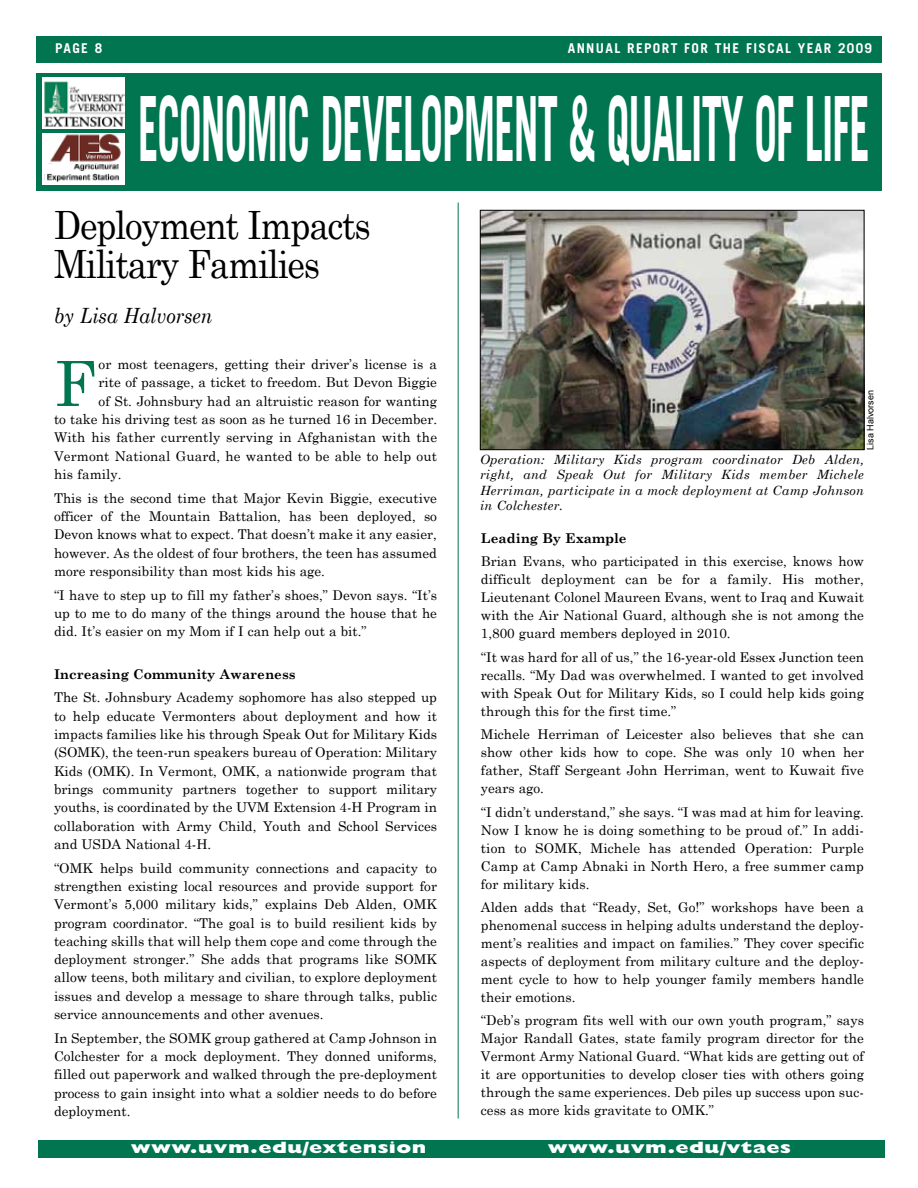
<style>
.page{position:relative;width:918px;height:1188px;background:#fff}
.page>*{position:absolute;margin:0;border:0;box-sizing:border-box;transform-origin:0 0}
.t1{font:700 90px "Trade Gothic";letter-spacing:-.02em;color:#fff;scale:.45 1}
.t2{font:62.25px "Century Schoolbook";color:#007550}
.t3{font:39px/39px "Century Schoolbook";letter-spacing:-.035em;color:#000;scale:.9 1}
.t4{font:italic 21px "Century Schoolbook";color:#000;scale:.9 1}
.t5{font:800 16.5px "Gill Sans";letter-spacing:.02em;color:#fff;scale:1.3 1}
.t6{font:13.5px/18.3px "Century Schoolbook";color:#000;text-align:justify}
.t7{font:700 13.5px "Century Schoolbook";color:#000}
.t8{font:700 13.5px "Trade Gothic";letter-spacing:.1em;color:#fff}
.t9{font:italic 12.75px/15.3px "Century Schoolbook";letter-spacing:.02em;color:#000;text-align:justify}
.t10{font:9px "Arial";color:#000}
</style>
<div class="page">
<div style="left:38px;top:1140px;width:846px;height:18px;background:#007550"></div>
<div style="left:36px;top:36px;width:846px;height:27px;background:#007550"></div>
<hr style="left:458px;top:202px;width:1px;height:917px;background:#007550">
<img style="left:482px;top:212px;width:380px;height:236px">
<div style="left:480px;top:210px;width:384px;height:240px;border:1px solid #000"></div>
<div style="left:36px;top:73px;width:846px;height:117px;background:#007550"></div>
<div style="left:42px;top:78px;width:83px;height:51px;background:#fff"></div>
<img style="left:44px;top:81px;width:81px;height:46px">
<div style="left:42px;top:133px;width:83px;height:51px;background:#fff"></div>
<img style="left:70px;top:163px;width:49px;height:8px">
<img style="left:47px;top:174px;width:72px;height:8px">
<img style="left:50px;top:133px;width:71px;height:29px">
<p class="t8" style="left:55px;top:40px;width:49px">PAGE 8</p>
<p class="t8" style="left:568px;top:40px;width:19px">ANNU</p>
<p class="t8" style="left:606px;top:40px;width:40px">AL REPO</p>
<p class="t8" style="left:662px;top:40px;width:212px">RT FOR THE FISCAL YEAR 2009</p>
<h1 class="t1" style="left:138px;top:74px;width:1628px">ECONOMIC DEVELOPMENT &amp; QUALITY OF LIFE</h1>
<h3 class="t3" style="left:54px;top:204px;width:354px">Deployment Impacts<br>Military Families</h3>
<h3 class="t4" style="left:54px;top:303px;width:178px">by Lisa Halvorsen</h3>
<h2 class="t2" style="left:54px;top:345px;width:43px">F</h2>
<p class="t6" style="left:99px;top:355px;width:340px">or most teenagers, getting their driver’s license is a</p>
<p class="t6" style="left:99px;top:373px;width:340px">rite of passage, a ticket to freedom. But Devon Biggie</p>
<p class="t6" style="left:99px;top:391px;width:340px">of St. Johnsbury had an altruistic reason for wanting</p>
<p class="t6" style="left:54px;top:410px;width:385px">to take his driving test as soon as he turned 16 in December.</p>
<p class="t6" style="left:54px;top:428px;width:385px">With his father currently serving in Afghanistan with the</p>
<p class="t6" style="left:54px;top:446px;width:385px">Vermont National Guard, he wanted to be able to help out</p>
<p class="t6" style="left:54px;top:465px;width:69px">his family.</p>
<p class="t6" style="left:54px;top:488px;width:385px">This is the second time that Major Kevin Biggie, executive officer of the Mountain Battalion, has been deployed, so Devon knows what to expect. That doesn’t make it any easier, however. As the oldest of four brothers, the teen has assumed more responsibility than most kids his age.</p>
<p class="t6" style="left:54px;top:585px;width:385px">“I have to step up to fill my father’s shoes,” Devon says. “It’s up to me to do many of the things around the house that he did. It’s easier on my Mom if I can help out a bit.”</p>
<p class="t7" style="left:54px;top:666px;width:243px">Increasing Community Awareness</p>
<p class="t6" style="left:54px;top:688px;width:385px">The St. Johnsbury Academy sophomore has also stepped up to help educate Vermonters about deployment and how it impacts families like his through Speak Out for Military Kids (SOMK), the teen-run speakers bureau of Operation: Military Kids (OMK). In Vermont, OMK, a nationwide program that brings community partners together to support military youths, is coordinated by the UVM Extension 4-H Program in collaboration with Army Child, Youth and School Services and USDA National 4-H.</p>
<p class="t6" style="left:54px;top:858px;width:385px">“OMK helps build community connections and capacity to strengthen existing local resources and provide support for Vermont’s 5,000 military kids,” explains Deb Alden, OMK program coordinator. “The goal is to build resilient kids by teaching skills that will help them cope and come through the deployment stronger.” She adds that programs like SOMK allow teens, both military and civilian, to explore deployment issues and develop a message to share through talks, public service announcements and other avenues.</p>
<p class="t6" style="left:54px;top:1028px;width:385px">In September, the SOMK group gathered at Camp Johnson in Colchester for a mock deployment. They donned uniforms, filled out paperwork and walked through the pre-deployment process to gain insight into what a soldier needs to do before deployment.</p>
<p class="t10" style="left:864px;top:450px;width:61px;rotate:-90deg">Lisa Halvorsen</p>
<p class="t9" style="left:480px;top:452px;width:386px">Operation: Military Kids program coordinator Deb Alden, right, and Speak Out for Military Kids member Michele Herriman, participate in a mock deployment at Camp Johnson in Colchester.</p>
<p class="t7" style="left:481px;top:530px;width:147px">Leading By Example</p>
<p class="t6" style="left:481px;top:552px;width:385px">Brian Evans, who participated in this exercise, knows how difficult deployment can be for a family. His mother, Lieutenant Colonel Maureen Evans, went to Iraq and Kuwait with the Air National Guard, although she is not among the 1,800 guard members deployed in 2010.</p>
<p class="t6" style="left:481px;top:648px;width:385px">“It was hard for all of us,” the 16-year-old Essex Junction teen recalls. “My Dad was overwhelmed. I wanted to get involved with Speak Out for Military Kids, so I could help kids going through this for the first time.”</p>
<p class="t6" style="left:481px;top:725px;width:385px">Michele Herriman of Leicester also believes that she can show other kids how to cope. She was only 10 when her father, Staff Sergeant John Herriman, went to Kuwait five years ago.</p>
<p class="t6" style="left:481px;top:802px;width:385px">“I didn’t understand,” she says. “I was mad at him for leaving.<br>Now I know he is doing something to be proud of.” In addi&shy;tion to SOMK, Michele has attended Operation: Purple Camp at Camp Abnaki in North Hero, a free summer camp for military kids.</p>
<p class="t6" style="left:481px;top:898px;width:385px">Alden adds that “Ready, Set, Go!” workshops have been a phenomenal success in helping adults understand the deploy&shy;ment’s realities and impact on families.” They cover specific aspects of deployment from military culture and the deploy&shy;ment cycle to how to help younger family members handle their emotions.</p>
<p class="t6" style="left:481px;top:1011px;width:385px">“Deb’s program fits well with our own youth program,” says Major Randall Gates, state family program director for the Vermont Army National Guard. “What kids are getting out of it are opportunities to develop closer ties with others going through the same experiences. Deb piles up success upon suc&shy;cess as more kids gravitate to OMK.”</p>
<p class="t5" style="left:131px;top:1138px;width:229px">www.uvm.edu/extension</p>
<p class="t5" style="left:548px;top:1138px;width:189px">www.uvm.edu/vtaes</p>
</div>
